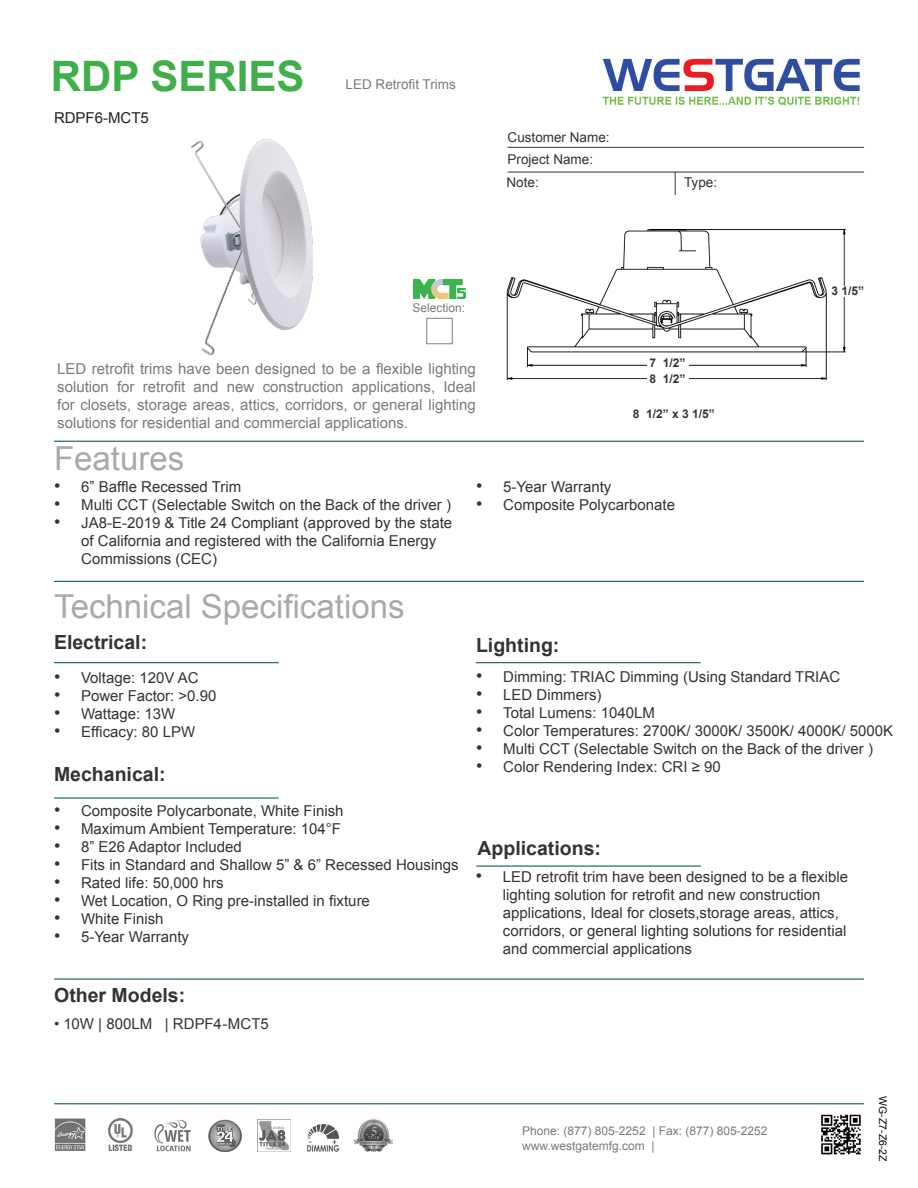
<style>
.page{position:relative;width:918px;height:1188px;background:#fff}
.page>*{position:absolute;margin:0;border:0;box-sizing:border-box;transform-origin:0 0}
.t1{font:700 42px "Arial";color:#40ae49}
.t2{font:33px "Arial";color:#a8a9ad}
.t3{font:700 19.5px "Arial";color:#333}
.t4{font:15px/18px "Arial";color:#333}
.t5{font:15px/18px "Arial";color:#787a7d;text-align:justify}
.t6{font:15px "Arial";color:#323332}
.t7{font:15px "Arial";color:#231f20}
.t8{font:13.5px "Arial";color:#333}
.t9{font:13.5px "Arial";color:#787a7d}
.t10{font:12px "Arial";color:#787a7d}
.t11{font:700 12px "Arial";color:#333}
.t12{font:10.5px "Arial";color:#040503}
.s1{font-size:18px}
.s2{color:#323332}
</style>
<div class="page">
<hr style="left:54px;top:441px;width:810px;height:1px;background:#0d6736">
<hr style="left:508px;top:147px;width:356px;height:1px;background:#333">
<svg style="left:675px;top:173px;width:1px;height:22px"></svg>
<hr style="left:508px;top:172px;width:356px;height:1px;background:#333">
<hr style="left:54px;top:581px;width:810px;height:1px;background:#0d6736">
<hr style="left:54px;top:662px;width:225px;height:1px;background:#0d6736">
<hr style="left:476px;top:662px;width:225px;height:1px;background:#0d6736">
<hr style="left:54px;top:797px;width:225px;height:2px;background:#0d6736">
<img style="left:602px;top:58px;width:258px;height:48px">
<hr style="left:54px;top:1103px;width:810px;height:1px;background:#0d6736">
<img style="left:821px;top:1114px;width:40px;height:41px">
<hr style="left:476px;top:865px;width:225px;height:2px;background:#0d6736">
<img style="left:507px;top:230px;width:339px;height:151px">
<img style="left:190px;top:138px;width:123px;height:217px">
<div style="left:647px;top:375px;width:41px;height:11px;background:#fff"></div>
<div style="left:647px;top:358px;width:41px;height:12px;background:#fff"></div>
<hr style="left:54px;top:978px;width:810px;height:2px;background:#0d6736">
<div style="left:828px;top:287px;width:40px;height:10px;background:#fff"></div>
<div style="left:427px;top:318px;width:25px;height:26px;background:#fff;border:1px solid #7f7f7f"></div>
<img style="left:413px;top:280px;width:53px;height:18px">
<img style="left:307px;top:1124px;width:33px;height:28px">
<img style="left:208px;top:1119px;width:34px;height:33px">
<img style="left:54px;top:1119px;width:32px;height:32px">
<img style="left:108px;top:1119px;width:25px;height:32px">
<img style="left:257px;top:1120px;width:33px;height:32px">
<img style="left:354px;top:1119px;width:39px;height:33px">
<img style="left:154px;top:1119px;width:37px;height:33px">
<p class="t1" style="left:51px;top:48px;width:255px">RDP SERIES</p>
<p class="t7" style="left:54px;top:107px;width:96px">RDPF6-MCT5</p>
<p class="t9" style="left:346px;top:75px;width:112px">LED Retrofit Trims</p>
<p class="t8" style="left:508px;top:128px;width:104px">Customer Name:</p>
<p class="t8" style="left:508px;top:150px;width:87px">Project Name:</p>
<p class="t8" style="left:507px;top:173px;width:34px">Note:</p>
<p class="t8" style="left:684px;top:173px;width:35px">Type:</p>
<p class="t10" style="left:413px;top:300px;width:54px">Selection:</p>
<p class="t5" style="left:57px;top:360px;width:420px">LED retrofit trims have been designed to be a flexible lighting solution for retrofit and new construction applications, Ideal for closets, storage areas, attics, corridors, or general lighting solutions for residential and commercial applications.</p>
<p class="t2" style="left:54px;top:437px;width:132px">Features</p>
<p class="t11" style="left:650px;top:355px;width:38px">7 1/2”</p>
<p class="t11" style="left:650px;top:371px;width:38px">8 1/2”</p>
<p class="t11" style="left:633px;top:406px;width:84px">8 1/2” x 3 1/5”</p>
<p class="t6" style="left:54px;top:477px;width:189px"><span class="s1">•</span> 6” Baffle Recessed Trim</p>
<p class="t4" style="left:54px;top:496px;width:398px"><span class="s1">•</span> Multi CCT (Selectable Switch on the Back of the driver )</p>
<p class="t4" style="left:81px;top:514px;width:373px;text-indent:-27px"><span class="s1">•</span> JA8-E-2019 &amp; Title 24 Compliant (approved by the state of California and registered with the California Energy<br>Commissions (CEC)</p>
<p class="t2" style="left:54px;top:585px;width:352px">Technical Specifications</p>
<p class="t3" style="left:54px;top:629px;width:95px">Electrical:</p>
<p class="t4" style="left:476px;top:478px;width:137px"><span class="s1">•</span> 5-Year Warranty</p>
<p class="t4" style="left:476px;top:496px;width:200px"><span class="s1">•</span> Composite Polycarbonate</p>
<p class="t3" style="left:476px;top:632px;width:85px">Lighting:</p>
<p class="t11" style="left:832px;top:283px;width:34px">3 1/5”</p>
<p class="t4" style="left:54px;top:669px;width:146px"><span class="s1">•</span> Voltage: 120V AC</p>
<p class="t4" style="left:54px;top:687px;width:164px"><span class="s1">•</span> Power Factor: &gt;0.90</p>
<p class="t4" style="left:54px;top:705px;width:123px"><span class="s1">•</span> Wattage: 13W</p>
<p class="t4" style="left:54px;top:723px;width:143px"><span class="s1">•</span> Efficacy: 80 LPW</p>
<p class="t3" style="left:54px;top:762px;width:113px">Mechanical:</p>
<p class="t4" style="left:54px;top:802px;width:291px"><span class="s1">•</span> Composite Polycarbonate, White Finish</p>
<p class="t4" style="left:54px;top:820px;width:288px"><span class="s1">•</span> Maximum Ambient Temperature: 104°F</p>
<p class="t4" style="left:54px;top:838px;width:189px"><span class="s1">•</span> 8” E26 Adaptor Included</p>
<p class="t4" style="left:54px;top:856px;width:406px"><span class="s1">•</span> Fits in Standard and Shallow 5” &amp; 6” Recessed Housings</p>
<p class="t4" style="left:54px;top:874px;width:171px"><span class="s1">•</span> Rated life: 50,000 hrs</p>
<p class="t4" style="left:54px;top:892px;width:318px"><span class="s1">•</span> Wet Location, O Ring pre-installed in fixture</p>
<p class="t4" style="left:54px;top:910px;width:111px"><span class="s1">•</span> White Finish</p>
<p class="t4" style="left:54px;top:928px;width:137px"><span class="s1">•</span> 5-Year Warranty</p>
<p class="t3" style="left:54px;top:982px;width:133px">Other Models:</p>
<p class="t4" style="left:54px;top:1015px;width:216px">• 10W | <span class="s2">800LM</span> | RDPF4-MCT5</p>
<p class="t6" style="left:476px;top:667px;width:366px"><span class="s1">•</span> Dimming: TRIAC Dimming (Using Standard TRIAC</p>
<p class="t6" style="left:476px;top:685px;width:127px"><span class="s1">•</span> LED Dimmers)</p>
<p class="t6" style="left:476px;top:703px;width:180px"><span class="s1">•</span> Total Lumens: 1040LM</p>
<p class="t6" style="left:476px;top:721px;width:418px"><span class="s1">•</span> Color Temperatures: 2700K/ 3000K/ 3500K/ 4000K/ 5000K</p>
<p class="t4" style="left:476px;top:740px;width:398px"><span class="s1">•</span> Multi CCT (Selectable Switch on the Back of the driver )</p>
<p class="t6" style="left:476px;top:757px;width:246px"><span class="s1">•</span> Color Rendering Index: CRI ≥ 90</p>
<p class="t3" style="left:478px;top:835px;width:125px">Applications:</p>
<p class="t4" style="left:503px;top:868px;width:347px;text-indent:-27px"><span class="s1">•</span> LED retrofit trim have been designed to be a flexible lighting solution for retrofit and new construction applications, Ideal for closets,storage areas, attics, corridors, or general lighting solutions for residential and commercial applications</p>
<p class="t10" style="left:522px;top:1123px;width:247px">Phone: (877) 805-2252 | Fax: (877) 805-2252</p>
<p class="t10" style="left:522px;top:1138px;width:134px">www.westgatemfg.com |</p>
<p class="t12" style="left:890px;top:1096px;width:67px;rotate:90deg">WG-Z7-Z6-2Z</p>
</div>
